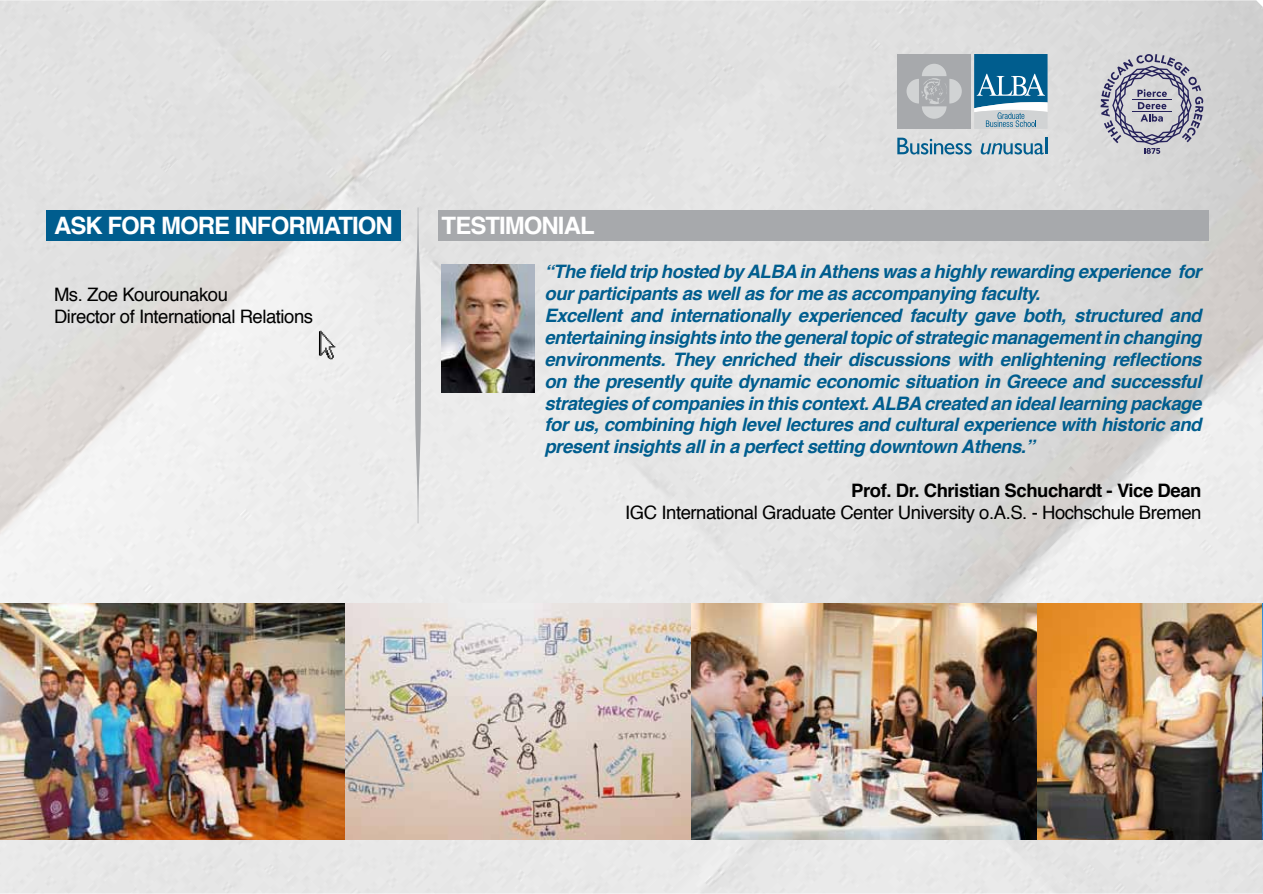
<style>
.page{position:relative;width:1263px;height:894px;background:#fff}
.page>*{position:absolute;margin:0;border:0;box-sizing:border-box;transform-origin:0 0}
.t1{font:700 24px "Helvetica";letter-spacing:-.04em;color:#fff}
.t2{font:italic 700 18.6px/21.9px "Helvetica";color:#005d8e}
.t3{font:18.6px/21.9px "Helvetica";letter-spacing:-.025em;color:#000}
.t4{font:700 18.6px "Helvetica";letter-spacing:-.025em;color:#000}
</style>
<div class="page">
<img style="left:0;top:0;width:1263px;height:893px">
<div style="left:47px;top:210px;width:354px;height:31px;background:#005d8e"></div>
<div style="left:438px;top:210px;width:771px;height:31px;background:#a7a9ac"></div>
<img style="left:0;top:603px;width:344px;height:236px">
<img style="left:346px;top:603px;width:345px;height:236px">
<img style="left:691px;top:603px;width:346px;height:236px">
<img style="left:1037px;top:603px;width:225px;height:236px">
<hr style="left:1262px;top:603px;width:1px;height:236px;background:#000">
<svg style="left:319px;top:331px;width:16px;height:28px"></svg>
<svg style="left:415px;top:207px;width:6px;height:317px;background:#bebfc1"></svg>
<img style="left:442px;top:264px;width:93px;height:128px">
<svg style="left:1100px;top:54px;width:103px;height:100px;background:#afafbb"></svg>
<hr style="left:1132px;top:99px;width:40px;height:1px;background:#25215a">
<hr style="left:1132px;top:111px;width:40px;height:1px;background:#25215a">
<svg style="left:897px;top:138px;width:75px;height:16px"></svg>
<svg style="left:980px;top:138px;width:67px;height:16px"></svg>
<div style="left:897px;top:54px;width:74px;height:75px;background:#a7a9ac"></div>
<svg style="left:906px;top:64px;width:56px;height:55px"></svg>
<svg style="left:974px;top:54px;width:73px;height:75px;background:#5891b0"></svg>
<p class="t1" style="left:54px;top:206px;width:340px">ASK FOR MORE INFORMATION</p>
<p class="t3" style="left:54px;top:284px;width:261px">Ms. Zoe Kourounakou<br>Director of I nternational Relations</p>
<p class="t1" style="left:442px;top:206px;width:29px">Testimonial</p>
<p class="t2" style="left:544px;top:261px;width:665px">“ThefieldtriphostedbyALBAinAthenswasahighlyrewardingexperiencefor ourparticipantsaswellasformeasaccompanyingfaculty.<br>Excellent and internationally experienced faculty gave both, structured and entertaininginsightsintothegeneraltopicofstrategicmanagementinchanging environments.Theyenrichedtheirdiscussionswithenlighteningreflections onthepresentlyquitedynamiceconomicsituationinGreeceandsuccessful strategiesofcompaniesinthiscontext.ALBAcreatedanideallearningpackage forus,combininghighlevellecturesandculturalexperiencewithhistoricand presentinsightsallinaperfectsettingdowntownAthens.”</p>
<p class="t4" style="left:851px;top:475px;width:352px">Prof. Dr. Christian Schuchardt - Vice Dean</p>
<p class="t3" style="left:625px;top:502px;width:578px">I GC I nternational Graduate Center University o.A.S. - Hochschule Bremen</p>
</div>
